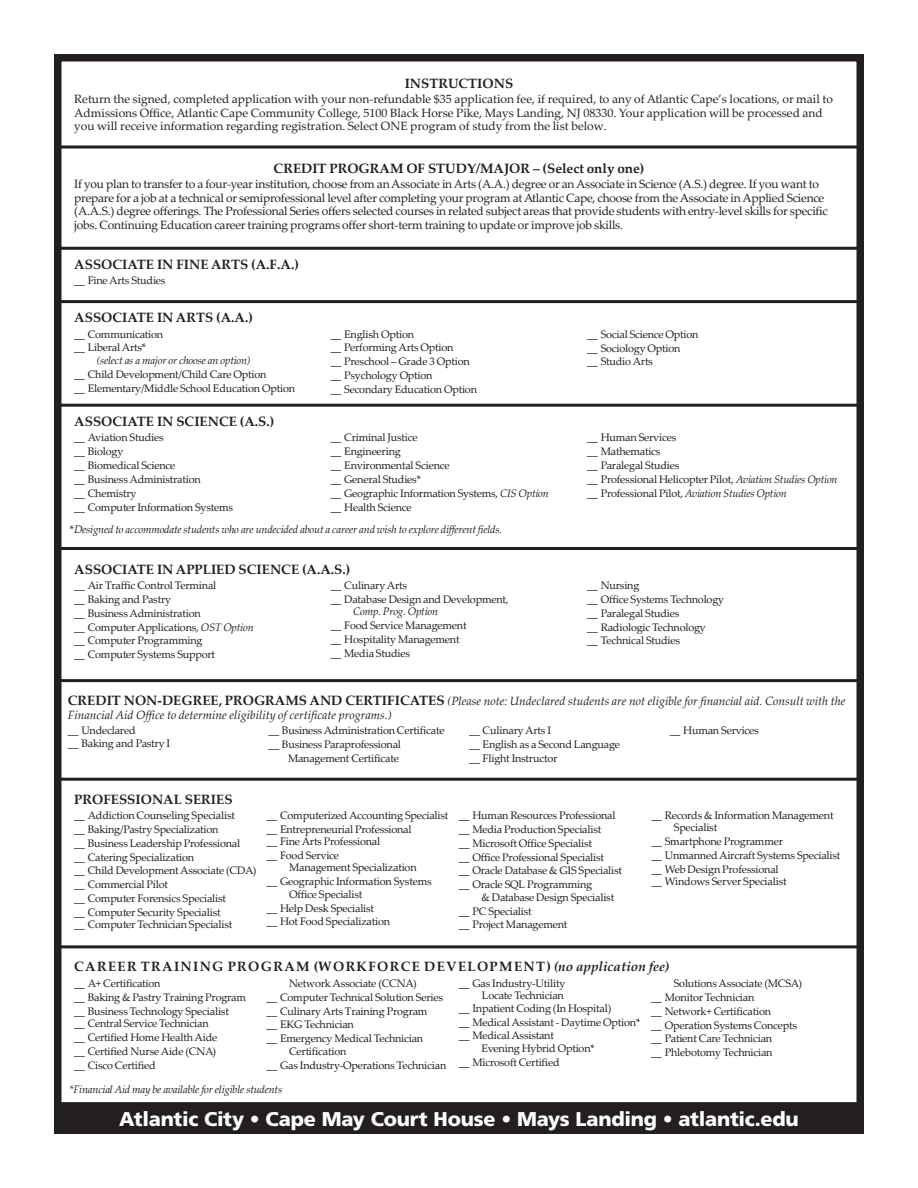
<style>
.page{position:relative;width:918px;height:1188px;background:#fff}
.page>*{position:absolute;margin:0;border:0;box-sizing:border-box;transform-origin:0 0}
.t1{font:900 19.8px "Frutiger";letter-spacing:-.01em;color:#fff}
.t2{font:700 13.5px "Palatino Linotype";color:#231f20}
.t3{font:700 13.5px "Palatino Linotype";letter-spacing:.1em;color:#231f20}
.t4{font:12px/13.5px "Palatino Linotype";letter-spacing:-.02em;color:#231f20}
.t5{font:12px/13.5px "Palatino Linotype";color:#231f20}
.t6{font:italic 12px/13.5px "Palatino Linotype";color:#231f20}
.t7{font:10.8px/14px "Palatino Linotype";letter-spacing:-.02em;color:#231f20}
.t8{font:italic 10.8px "Palatino Linotype";letter-spacing:-.02em;color:#231f20}
.s1{font-style:italic}
.s2{font-style:normal}
.s3{font-weight:700;font-style:normal;font-size:13.5px}
</style>
<div class="page">
<div style="left:54px;top:54px;width:810px;height:1080px;border:8px solid #231f20"></div>
<div style="left:55px;top:1103px;width:808px;height:30px;background:#231f20"></div>
<div style="left:54px;top:1102px;width:810px;height:32px;border:2px solid #231f20"></div>
<hr style="left:54px;top:146px;width:810px;height:2px;background:#231f20">
<hr style="left:54px;top:247px;width:810px;height:3px;background:#231f20">
<hr style="left:54px;top:404px;width:810px;height:3px;background:#231f20">
<hr style="left:54px;top:300px;width:810px;height:3px;background:#231f20">
<hr style="left:54px;top:547px;width:810px;height:3px;background:#231f20">
<hr style="left:54px;top:679px;width:810px;height:3px;background:#231f20">
<hr style="left:54px;top:778px;width:810px;height:3px;background:#231f20">
<hr style="left:54px;top:945px;width:810px;height:3px;background:#231f20">
<p class="t2" style="left:405px;top:74px;width:110px">INSTRUCTIONS</p>
<p class="t5" style="left:74px;top:92px;width:760px">Return the signed, completed application with your non-refundable $35 application fee, if required, to any of Atlantic Cape’s locations, or mail to<br>Admissions Office, Atlantic Cape Community College, 5100 Black Horse Pike, Mays Landing, NJ 08330. Your application will be processed and you will receive information regarding registration. Select ONE program of study from the list below.</p>
<p class="t2" style="left:274px;top:159px;width:372px">CREDIT PROGRAM OF STUDY/MAJOR – (Select only one)</p>
<p class="t4" style="left:74px;top:177px;width:755px">If you plan to transfer to a four-year institution, choose from an Associate in Arts (A.A.) degree or an Associate in Science (A.S.) degree. If you want to prepare for a job at a technical or semiprofessional level after completing your program at Atlantic Cape, choose from the Associate in Applied Science (A.A.S.) degree offerings. The Professional Series offers selected courses in related subject areas that provide students with entry-level skills for specific jobs. Continuing Education career training programs offer short-term training to update or improve job skills.</p>
<p class="t2" style="left:74px;top:255px;width:226px">ASSOCIATE IN FINE ARTS (A.F.A.)</p>
<p class="t7" style="left:74px;top:273px;width:93px">__ Fine Arts Studies</p>
<p class="t2" style="left:74px;top:308px;width:180px">ASSOCIATE IN ARTS (A.A.)</p>
<p class="t7" style="left:74px;top:327px;width:91px;text-align:center">__ Communication<br>Liberal Arts*</p>
<p class="t8" style="left:97px;top:353px;width:155px">(select as a major or choose an option)</p>
<p class="t7" style="left:88px;top:367px;width:209px;text-indent:-13px">__ Child Development/Child Care Option<br>Elementary/Middle School Education Option</p>
<p class="t7" style="left:331px;top:327px;width:148px">__ English Option<br>__ Performing Arts Option<br>__ Preschool – Grade 3 Option __ Psychology Option<br>__ Secondary Education Option</p>
<p class="t7" style="left:587px;top:327px;width:113px">__ Social Science Option __ Sociology Option<br>__ Studio Arts</p>
<p class="t2" style="left:74px;top:412px;width:202px">ASSOCIATE IN SCIENCE (A.S.)</p>
<p class="t7" style="left:74px;top:430px;width:160px">__ Aviation Studies<br>__ Biology<br>__ Biomedical Science<br>__ Business Administration<br>__ Chemistry<br>__ Computer Information Systems</p>
<p class="t7" style="left:331px;top:430px;width:220px">__ Criminal Justice<br>__ Engineering<br>__ Environmental Science<br>__ General Studies*<br>__ Geographic Information Systems, <span class="s1">CIS Option </span>__ Health Science</p>
<p class="t7" style="left:587px;top:430px;width:252px">__ Human Services<br>__ Mathematics<br>__ Paralegal Studies<br>__ Professional Helicopter Pilot, <span class="s1">Aviation Studies Option </span>__ Professional Pilot, <span class="s1">Aviation Studies Option</span></p>
<p class="t8" style="left:70px;top:521px;width:434px"><span class="s2">*</span>Designed to accommodate students who are undecided about a career and wish to explore different fields.</p>
<p class="t2" style="left:74px;top:559px;width:278px">ASSOCIATE IN APPLIED SCIENCE (A.A.S.)</p>
<p class="t7" style="left:74px;top:578px;width:144px">__ Air Traffic Control Terminal __ Baking and Pastry<br>__ Business Administration</p>
<p class="t7" style="left:74px;top:619px;width:181px;text-indent:13px">Computer Applications, <span class="s1">OST Option </span>__ Computer Programming<br>__ Computer Systems Support</p>
<p class="t7" style="left:344px;top:578px;width:166px;text-indent:-13px">__ Culinary Arts<br>Database Design and Development,</p>
<p class="t8" style="left:353px;top:604px;width:86px">Comp. Prog. Option</p>
<p class="t7" style="left:331px;top:618px;width:137px">__ Food Service Management __ Hospitality Management __ Media Studies</p>
<p class="t7" style="left:587px;top:578px;width:138px">__ Nursing<br>__ Office Systems Technology __ Paralegal Studies<br>__ Radiologic Technology<br>__ Technical Studies</p>
<p class="t6" style="left:68px;top:694px;width:779px"><span class="s3">CREDIT NON-DEGREE, PROGRAMS AND CERTIFICATES</span> (Please note: Undeclared students are not eligible for financial aid. Consult with the<br>Financial Aid Office to determine eligibility of certificate programs.)</p>
<p class="t7" style="left:68px;top:724px;width:104px;line-height:12.5px">__ Undeclared<br>__ Baking and Pastry I</p>
<p class="t7" style="left:269px;top:723px;width:178px">__ Business Administration Certificate</p>
<p class="t7" style="left:469px;top:723px;width:153px">__ Culinary Arts I<br>__ English as a Second Language __ Flight Instructor</p>
<p class="t7" style="left:670px;top:723px;width:91px">__ Human Services</p>
<p class="t7" style="left:269px;top:737px;width:134px">__ Business Paraprofessional</p>
<p class="t7" style="left:288px;top:751px;width:112px">Management Certificate</p>
<p class="t2" style="left:74px;top:789px;width:160px">PROFESSIONAL SERIES</p>
<p class="t7" style="left:74px;top:808px;width:184px">__ Addiction Counseling Specialist<br>__ Baking/Pastry Specialization<br>__ Business Leadership Professional<br>__ Catering Specialization<br>__ Child Development Associate (CDA) __ Commercial Pilot<br>__ Computer Forensics Specialist<br>__ Computer Security Specialist</p>
<p class="t7" style="left:74px;top:917px;width:160px">__ Computer Technician Specialist</p>
<p class="t7" style="left:267px;top:808px;width:183px">__ Computerized Accounting Specialist __ Entrepreneurial Professional</p>
<p class="t7" style="left:280px;top:834px;width:102px;text-indent:-13px">__ Fine Arts Professional<br>Food Service</p>
<p class="t7" style="left:280px;top:860px;width:153px;text-align:center">Management Specialization<br>Geographic Information Systems</p>
<p class="t7" style="left:267px;top:887px;width:125px;text-align:center">Office Specialist<br>Help Desk Specialist<br>__ Hot Food Specialization</p>
<p class="t7" style="left:459px;top:808px;width:158px">__ Human Resources Professional</p>
<p class="t7" style="left:459px;top:822px;width:144px">__ Media Production Specialist</p>
<p class="t7" style="left:459px;top:836px;width:135px">__ Microsoft Office Specialist</p>
<p class="t7" style="left:459px;top:849px;width:147px">__ Office Professional Specialist</p>
<p class="t7" style="left:459px;top:863px;width:165px">__ Oracle Database &amp; GIS Specialist</p>
<p class="t7" style="left:472px;top:877px;width:121px">Oracle SQL Programming</p>
<p class="t7" style="left:481px;top:890px;width:134px">&amp; Database Design Specialist</p>
<p class="t7" style="left:459px;top:904px;width:74px">__ PC Specialist</p>
<p class="t7" style="left:472px;top:917px;width:96px">Project Management</p>
<p class="t7" style="left:674px;top:809px;width:161px;line-height:12.5px;text-indent:-9px">Records &amp; Information Management<br>Specialist</p>
<p class="t7" style="left:651px;top:834px;width:191px">__ Smartphone Programmer<br>__ Unmanned Aircraft Systems Specialist __ Web Design Professional</p>
<p class="t7" style="left:651px;top:874px;width:137px">__ Windows Server Specialist</p>
<p class="t3" style="left:74px;top:957px;width:597px">CAREER TRAINING PROGRAM (WORKFORCE DEVELOPMENT) <span class="s1">(no application fee)</span></p>
<p class="t7" style="left:74px;top:976px;width:88px">__ A+ Certification</p>
<p class="t7" style="left:88px;top:990px;width:160px">Baking &amp; Pastry Training Program</p>
<p class="t7" style="left:74px;top:1004px;width:156px">__ Business Technology Specialist</p>
<p class="t7" style="left:74px;top:1016px;width:136px">__ Central Service Technician</p>
<p class="t7" style="left:88px;top:1030px;width:131px">Certified Home Health Aide</p>
<p class="t7" style="left:74px;top:1044px;width:144px">__ Certified Nurse Aide (CNA)</p>
<p class="t7" style="left:88px;top:1058px;width:70px">Cisco Certified</p>
<p class="t7" style="left:289px;top:976px;width:129px">Network Associate (CCNA)</p>
<p class="t7" style="left:267px;top:990px;width:178px">__ Computer Technical Solution Series</p>
<p class="t7" style="left:267px;top:1004px;width:162px">__ Culinary Arts Training Program</p>
<p class="t7" style="left:267px;top:1017px;width:89px">__ EKG Technician</p>
<p class="t7" style="left:280px;top:1031px;width:145px">Emergency Medical Technician</p>
<p class="t7" style="left:267px;top:1044px;width:181px;text-indent:23px">Certification<br>__ Gas Industry-Operations Technician</p>
<p class="t7" style="left:459px;top:976px;width:108px">__ Gas Industry-Utility</p>
<p class="t7" style="left:482px;top:988px;width:83px">Locate Technician</p>
<p class="t7" style="left:459px;top:1001px;width:154px">__ Inpatient Coding (In Hospital)</p>
<p class="t7" style="left:472px;top:1014px;width:169px;text-indent:-13px">__ Medical Assistant - Daytime Option*<br>Medical Assistant</p>
<p class="t7" style="left:472px;top:1041px;width:124px;text-indent:9px">Evening Hybrid Option*<br>Microsoft Certified</p>
<p class="t7" style="left:651px;top:976px;width:152px;text-indent:23px">Solutions Associate (MCSA) __ Monitor Technician<br>__ Network+ Certification<br>__ Operation Systems Concepts __ Patient Care Technician<br>__ Phlebotomy Technician</p>
<p class="t8" style="left:69px;top:1081px;width:214px">*Financial Aid may be available for eligible students</p>
<h1 class="t1" style="left:119px;top:1107px;width:681px">Atlantic City • Cape May Court House • Mays Landing • atlantic.edu</h1>
</div>
